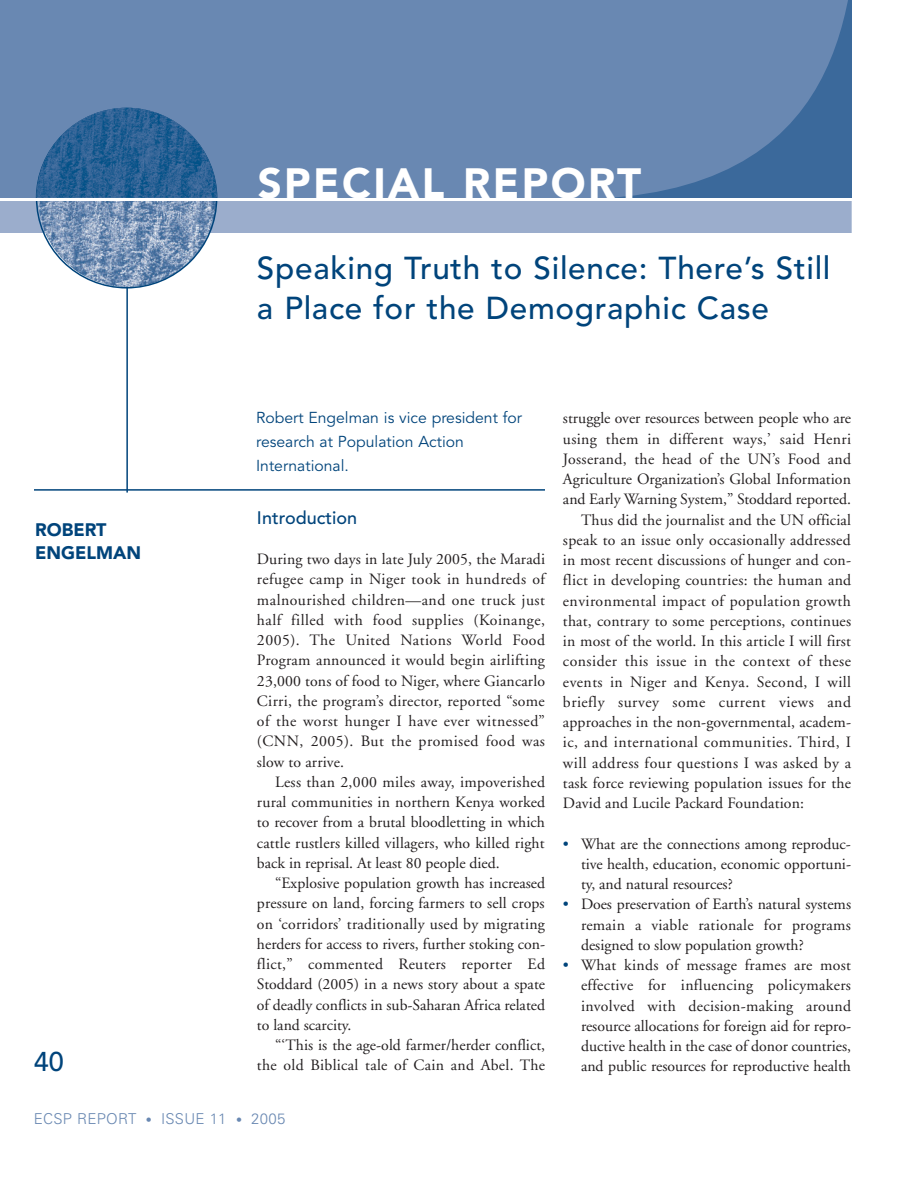
<style>
.page{position:relative;width:918px;height:1188px;background:#fff}
.page>*{position:absolute;margin:0;border:0;box-sizing:border-box;transform-origin:0 0}
.t1{font:900 42px "Avenir";letter-spacing:.06em;color:#fff}
.t2{font:500 31.5px/40.5px "Avenir";letter-spacing:.02em;color:#00447b}
.t3{font:500 27px "Avenir";color:#00447b}
.t4{font:900 18px/22.5px "Avenir";color:#00447b}
.t5{font:500 18px "Avenir";color:#00447b}
.t6{font:15.75px/20.2px "Adobe Garamond";letter-spacing:.01em;color:#231f20;text-align:justify}
.t7{font:15.75px "Adobe Garamond";letter-spacing:.03em;color:#231f20}
.t8{font:15.75px/24px "Avenir";color:#00447b}
.t9{font:300 15px "Univers";letter-spacing:.015em;color:#6988b2}
.s1{color:#00447b}
.s2{font-size:12px}
</style>
<div class="page">
<hr style="left:126px;top:190px;width:2px;height:303px;background:#00447b">
<div style="left:0;top:197px;width:852px;height:36px;background:#9badcc"></div>
<svg style="left:0;top:0;width:852px;height:198px;background:#6585b0"></svg>
<svg style="left:35px;top:107px;width:183px;height:182px"></svg>
<img style="left:37px;top:108px;width:180px;height:90px">
<hr style="left:0;top:198px;width:858px;height:3px;background:#fff">
<hr style="left:34px;top:489px;width:511px;height:2px;background:#00447b">
<h1 class="t1" style="left:258px;top:166px;width:385px">SPECIAL REPORT</h1>
<p class="t4" style="left:35px;top:520px;width:108px">ROBERT<br>ENGELMAN</p>
<h3 class="t3" style="left:34px;top:1051px;width:32px">40</h3>
<h2 class="t2" style="left:257px;top:250px;width:575px">Speaking Truth to Silence: There’s Still a Place for the Demographic Case</h2>
<p class="t8" style="left:256px;top:407px;width:267px">Robert Engelman is vice president for research at Population Action<br>International.</p>
<p class="t5" style="left:257px;top:510px;width:102px">Introduction</p>
<p class="t6" style="left:257px;top:550px;width:290px">During two days in late July 2005, the Maradi refugee camp in Niger took in hundreds of malnourished children—and one truck just half filled with food supplies (Koinange, 2005). The United Nations World Food Program announced it would begin airlifting 23,000 tons of food to Niger, where Giancarlo Cirri, the program’s director, reported “some of the worst hunger I have ever witnessed” (CNN, 2005). But the promised food was slow to arrive.</p>
<p class="t6" style="left:257px;top:773px;width:290px;text-indent:18px">Less than 2,000 miles away, impoverished rural communities in northern Kenya worked to recover from a brutal bloodletting in which cattle rustlers killed villagers, who killed right back in reprisal. At least 80 people died.</p>
<p class="t6" style="left:257px;top:874px;width:290px;text-indent:18px">“Explosive population growth has increased pressure on land, forcing farmers to sell crops on ‘corridors’ traditionally used by migrating herders for access to rivers, further stoking con&shy;flict,” commented Reuters reporter Ed Stoddard (2005) in a news story about a spate of deadly conflicts in sub-Saharan Africa related to land scarcity.</p>
<p class="t6" style="left:257px;top:1036px;width:290px;text-align:right">“‘This is the age-old farmer/herder conflict, the old Biblical tale of Cain and Abel. The</p>
<p class="t6" style="left:563px;top:410px;width:290px">struggle over resources between people who are</p>
<p class="t6" style="left:563px;top:430px;width:290px">using them in different ways,’ said Henri</p>
<p class="t6" style="left:563px;top:450px;width:290px">Josserand, the head of the UN’s Food and</p>
<p class="t6" style="left:563px;top:470px;width:289px">Agriculture Organization’s Global Information</p>
<p class="t6" style="left:563px;top:491px;width:290px">and Early Warning System,” Stoddard reported.</p>
<p class="t6" style="left:581px;top:511px;width:271px">Thus did the journalist and the UN official</p>
<p class="t6" style="left:563px;top:531px;width:289px">speak to an issue only occasionally addressed</p>
<p class="t6" style="left:563px;top:551px;width:290px">in most recent discussions of hunger and con-</p>
<p class="t6" style="left:563px;top:572px;width:290px">flict in developing countries: the human and</p>
<p class="t6" style="left:563px;top:592px;width:289px">environmental impact of population growth</p>
<p class="t6" style="left:563px;top:612px;width:290px">that, contrary to some perceptions, continues</p>
<p class="t6" style="left:563px;top:632px;width:290px">in most of the world. In this article I will first</p>
<p class="t7" style="left:563px;top:655px;width:290px">consider this issue in the context of these</p>
<p class="t7" style="left:563px;top:675px;width:290px">events in Niger and Kenya. Second, I will</p>
<p class="t7" style="left:563px;top:696px;width:290px">briefly survey some current views and</p>
<p class="t6" style="left:563px;top:713px;width:290px">approaches in the non-governmental, academ-</p>
<p class="t7" style="left:563px;top:736px;width:290px">ic, and international communities. Third, I</p>
<p class="t7" style="left:563px;top:756px;width:290px">will address four questions I was asked by a</p>
<p class="t6" style="left:563px;top:774px;width:290px">task force reviewing population issues for the</p>
<p class="t6" style="left:563px;top:794px;width:243px">David and Lucile Packard Foundation:</p>
<p class="t6" style="left:581px;top:835px;width:272px;text-indent:-18px"><span class="s1">•</span> What are the connections among reproduc&shy;tive health, education, economic opportuni&shy;ty, and natural resources?</p>
<p class="t6" style="left:581px;top:896px;width:272px;text-indent:-18px"><span class="s1">•</span> Does preservation of Earth’s natural systems remain a viable rationale for programs designed to slow population growth?</p>
<p class="t6" style="left:581px;top:956px;width:272px;text-indent:-18px"><span class="s1">•</span> What kinds of message frames are most effective for influencing policymakers involved with decision-making around resource allocations for foreign aid for repro&shy;ductive health in the case of donor countries, and public resources for reproductive health</p>
<p class="t9" style="left:34px;top:1113px;width:253px">ECSP REPORT <span class="s2">•</span> ISSUE 11 <span class="s2">•</span> 2005</p>
</div>
